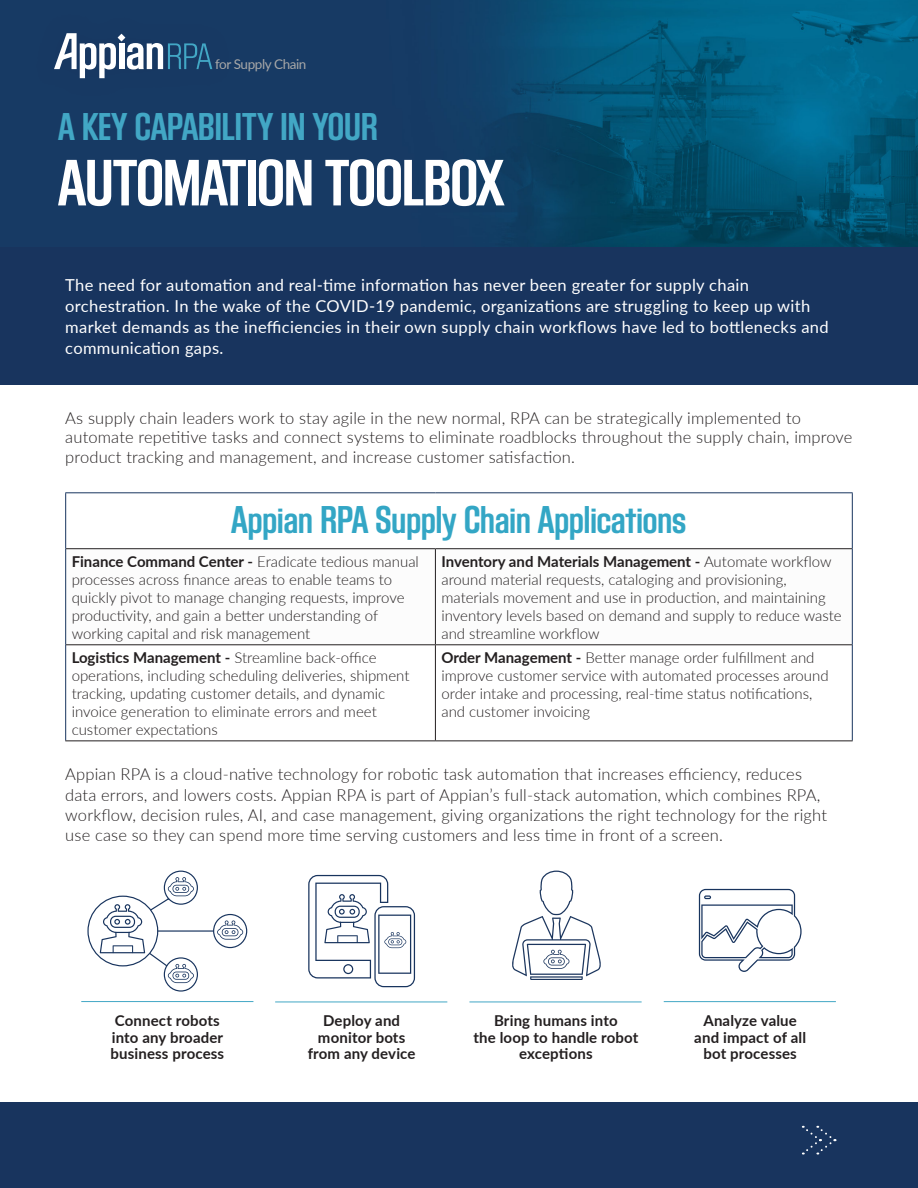
<style>
.page{position:relative;width:918px;height:1188px;background:#fff}
.page>*{position:absolute;margin:0;border:0;box-sizing:border-box;transform-origin:0 0}
.t1{font:700 condensed 68.25px "Block Gothic RR";letter-spacing:-.01em;color:#fff}
.t2{font:700 condensed 40.5px "Block Gothic RR";color:#33a6c5}
.t3{font:700 condensed 40.5px "Block Gothic RR";color:#42a7c5}
.t4{font:300 16.5px/20.2px "Lato";letter-spacing:.01em;color:#231f20}
.t5{font:16.5px/21px "Lato";letter-spacing:.02em;color:#fff}
.t6{font:300 15px/18px "Lato";color:#231f20}
.t7{font:700 15px/16.5px "Lato";letter-spacing:.01em;color:#231f20;text-align:center}
.t8{font:13.5px "Lato";letter-spacing:-.03em;color:#a8a8a8}
.s1{font-weight:700}
</style>
<div class="page">
<div style="left:0;top:243px;width:918px;height:141px;background:#18345e"></div>
<img style="left:0;top:0;width:918px;height:246px">
<div style="left:35px;top:13px;width:196px;height:85px;background:#18345e"></div>
<svg style="left:54px;top:33px;width:158px;height:45px"></svg>
<div style="left:0;top:1102px;width:918px;height:86px;background:#18345e"></div>
<svg style="left:803px;top:1126px;width:32px;height:29px"></svg>
<svg style="left:66px;top:549px;width:786px;height:95px"></svg>
<hr style="left:65px;top:549px;width:1px;height:96px;background:#18345e">
<hr style="left:852px;top:549px;width:1px;height:96px;background:#18345e">
<hr style="left:65px;top:645px;width:1px;height:95px;background:#18345e">
<hr style="left:852px;top:645px;width:1px;height:95px;background:#18345e">
<hr style="left:435px;top:549px;width:1px;height:95px;background:#231f20">
<hr style="left:66px;top:644px;width:369px;height:1px;background:#231f20">
<hr style="left:435px;top:644px;width:417px;height:1px;background:#231f20">
<hr style="left:435px;top:645px;width:1px;height:95px;background:#231f20">
<hr style="left:65px;top:740px;width:370px;height:1px;background:#231f20">
<hr style="left:435px;top:740px;width:418px;height:1px;background:#231f20">
<hr style="left:65px;top:492px;width:370px;height:1px;background:#18345e">
<hr style="left:65px;top:493px;width:1px;height:56px;background:#18345e">
<hr style="left:435px;top:492px;width:418px;height:1px;background:#18345e">
<hr style="left:852px;top:493px;width:1px;height:56px;background:#18345e">
<hr style="left:66px;top:548px;width:369px;height:1px;background:#231f20">
<hr style="left:435px;top:548px;width:417px;height:1px;background:#231f20">
<hr style="left:469px;top:1001px;width:173px;height:1px;background:#42a7c5">
<hr style="left:664px;top:1001px;width:172px;height:1px;background:#42a7c5">
<svg style="left:699px;top:889px;width:103px;height:83px"></svg>
<hr style="left:81px;top:1001px;width:172px;height:1px;background:#42a7c5">
<div style="left:213px;top:914px;width:34px;height:34px;border:1px solid #18345e;border-radius:50%"></div>
<div style="left:164px;top:957px;width:34px;height:35px;border:1px solid #18345e;border-radius:50%"></div>
<svg style="left:100px;top:870px;width:143px;height:113px"></svg>
<hr style="left:275px;top:1001px;width:172px;height:1px;background:#42a7c5">
<svg style="left:308px;top:875px;width:107px;height:112px"></svg>
<svg style="left:512px;top:871px;width:89px;height:109px"></svg>
<p class="t8" style="left:215px;top:55px;width:93px">for Supply Chain</p>
<p class="t3" style="left:59px;top:106px;width:321px">A KEY CAPABILITY IN YOUR</p>
<p class="t1" style="left:59px;top:147px;width:447px">AUTOMATION TOOLBOX</p>
<p class="t5" style="left:65px;top:274px;width:765px">The need for automation and real-time information has never been greater for supply chain orchestration. In the wake of the COVID-19 pandemic, organizations are struggling to keep up with market demands as the inefficiencies in their own supply chain workflows have led to bottlenecks and communication gaps.</p>
<p class="t4" style="left:65px;top:407px;width:789px;line-height:19.8px">As supply chain leaders work to stay agile in the new normal, RPA can be strategically implemented to automate repetitive tasks and connect systems to eliminate roadblocks throughout the supply chain, improve product tracking and management, and increase customer satisfaction.</p>
<p class="t2" style="left:232px;top:499px;width:456px">Appian RPA Supply Chain Applications</p>
<p class="t6" style="left:72px;top:552px;width:349px"><span class="s1">Finance Command Center -</span> Eradicate tedious manual processes across finance areas to enable teams to quickly pivot to manage changing requests, improve</p>
<p class="t6" style="left:72px;top:606px;width:308px">productivity, and gain a better understanding of working capital and risk management</p>
<p class="t6" style="left:441px;top:552px;width:402px"><span class="s1">Inventory and Materials Management -</span> Automate workflow around material requests, cataloging and provisioning, materials movement and use in production, and maintaining inventory levels based on demand and supply to reduce waste and streamline workflow</p>
<p class="t6" style="left:72px;top:648px;width:339px"><span class="s1">Logistics Management -</span> Streamline back-office operations, including scheduling deliveries, shipment tracking, updating customer details, and dynamic invoice generation to eliminate errors and meet customer expectations</p>
<p class="t6" style="left:441px;top:648px;width:389px"><span class="s1">Order Management -</span> Better manage order fulfillment and improve customer service with automated processes around order intake and processing, real-time status notifications,</p>
<p class="t6" style="left:441px;top:702px;width:150px">and customer invoicing</p>
<p class="t4" style="left:65px;top:764px;width:763px">Appian RPA is a cloud-native technology for robotic task automation that increases efficiency, reduces data errors, and lowers costs. Appian RPA is part of Appian’s full-stack automation, which combines RPA, workflow, decision rules, AI, and case management, giving organizations the right technology for the right use case so they can spend more time serving customers and less time in front of a screen.</p>
<p class="t7" style="left:110px;top:1012px;width:115px;text-align:left">Connect robots into any broader business process</p>
<p class="t7" style="left:308px;top:1012px;width:109px">Deploy and monitor bots from any device</p>
<p class="t7" style="left:473px;top:1012px;width:166px">Bring humans into<br>the loop to handle robot exceptions</p>
<p class="t7" style="left:694px;top:1012px;width:113px">Analyze value and impact of all bot processes</p>
</div>
